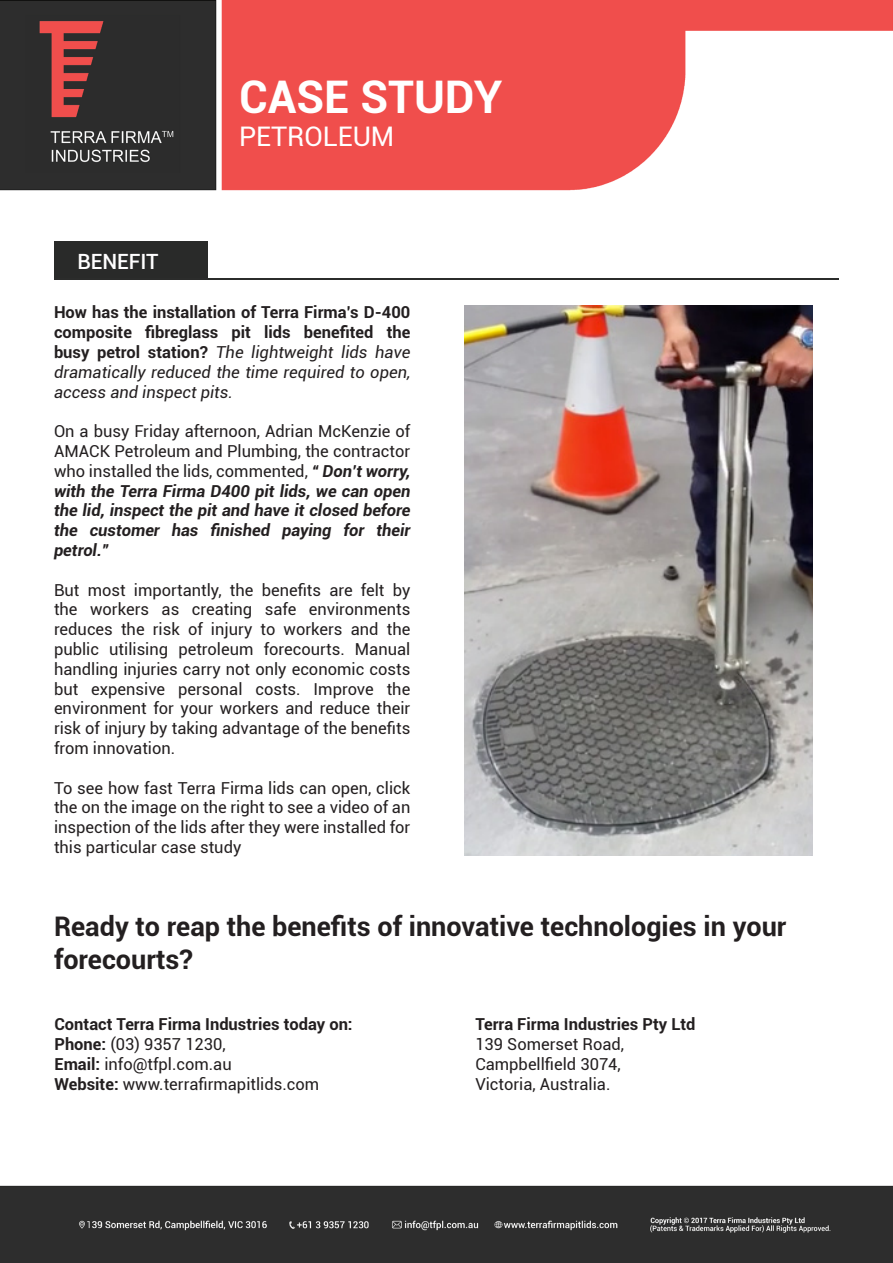
<style>
.page{position:relative;width:893px;height:1263px;background:#fff}
.page>*{position:absolute;margin:0;border:0;box-sizing:border-box;transform-origin:0 0}
.t1{font:700 45px "Roboto";color:#fff}
.t2{font:700 27px/32.4px "Roboto";color:#231f20}
.t3{font:27px "Roboto";color:#fff}
.t4{font:500 21px "Roboto";color:#fff}
.t5{font:16.5px/19.8px "Roboto";color:#231f20;text-align:justify}
.t6{font:italic 700 16.5px/19.8px "Roboto";color:#231f20;text-align:justify}
.t7{font:700 16.5px/19.8px "Roboto";color:#231f20;text-align:justify}
.s1{font-weight:400;font-style:italic}
.s2{font-weight:400;font-style:normal}
.s3{font-weight:700}
</style>
<div class="page">
<img style="left:0;top:0;width:893px;height:1263px">
<div style="left:54px;top:241px;width:153px;height:37px;background:#292a29"></div>
<hr style="left:54px;top:278px;width:785px;height:1px;background:#2b2c2b">
<img style="left:464px;top:306px;width:349px;height:550px">
<p class="t1" style="left:239px;top:65px;width:265px">CASE STUDY</p>
<p class="t3" style="left:239px;top:117px;width:157px">PETROLEUM</p>
<p class="t4" style="left:77px;top:247px;width:83px">BENEFIT</p>
<p class="t7" style="left:54px;top:302px;width:358px">How has the installation of Terra Firma’s D-400 composite fibreglass pit lids benefited the busy petrol station? <span class="s1">The lightweight lids have dramatically reduced the time required to open, access and inspect pits.</span></p>
<p class="t6" style="left:54px;top:421px;width:358px"><span class="s2">On a busy Friday afternoon, Adrian McKenzie of AMACK Petroleum and Plumbing, the contractor who installed the lids, commented,</span> “ Don’t worry, with the Terra Firma D400 pit lids, we can open the lid, inspect the pit and have it closed before the customer has finished paying for their petrol.”</p>
<p class="t5" style="left:54px;top:579px;width:358px">But most importantly, the benefits are felt by the workers as creating safe environments reduces the risk of injury to workers and the public utilising petroleum forecourts. Manual handling injuries carry not only economic costs but expensive personal costs. Improve the environment for your workers and reduce their risk of injury by taking advantage of the benefits from innovation.</p>
<p class="t5" style="left:54px;top:777px;width:358px">To see how fast Terra Firma lids can open, click the on the image on the right to see a video of an inspection of the lids after they were installed for this particular case study</p>
<p class="t2" style="left:54px;top:909px;width:734px">Ready to reap the benefits of innovative technologies in your forecourts?</p>
<p class="t7" style="left:54px;top:1014px;width:300px">Contact Terra Firma Industries today on:</p>
<p class="t5" style="left:54px;top:1034px;width:173px"><span class="s3">Phone:</span> (03) 9357 1230,</p>
<p class="t5" style="left:54px;top:1054px;width:179px"><span class="s3">Email:</span> info@tfpl.com.au</p>
<p class="t5" style="left:54px;top:1073px;width:266px"><span class="s3">Website:</span> www.terrafirmapitlids.com</p>
<p class="t7" style="left:475px;top:1014px;width:222px">Terra Firma Industries Pty Ltd</p>
<p class="t5" style="left:475px;top:1034px;width:150px">139 Somerset Road,</p>
<p class="t5" style="left:475px;top:1054px;width:147px">Campbellfield 3074,</p>
<p class="t5" style="left:475px;top:1073px;width:137px">Victoria, Australia.</p>
</div>
